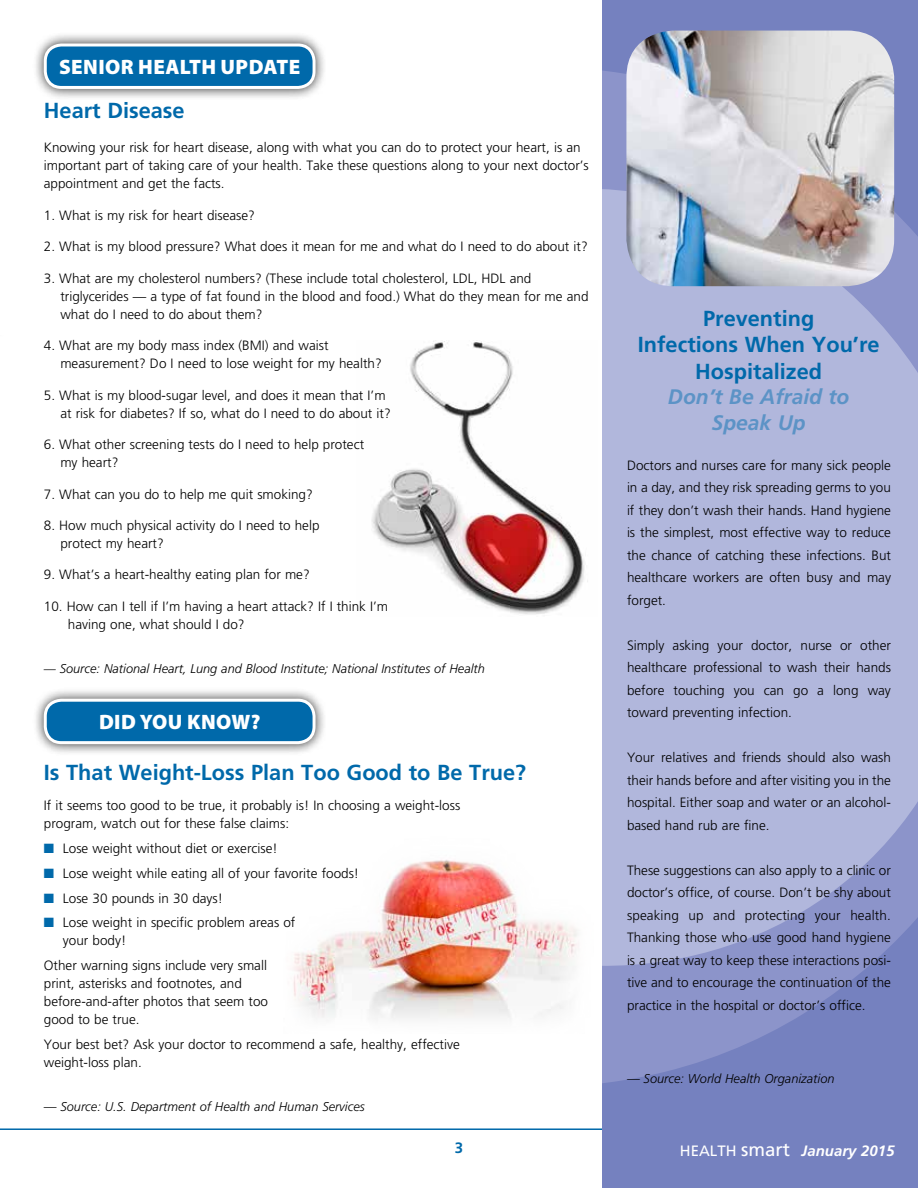
<style>
.page{position:relative;width:918px;height:1188px;background:#fff}
.page>*{position:absolute;margin:0;border:0;box-sizing:border-box;transform-origin:0 0}
.t1{font:700 21.75px/26.1px "Frutiger";color:#0069aa;text-align:center}
.t2{font:900 21px "Myriad Pro";letter-spacing:.02em;color:#fff}
.t3{font:italic 700 21px/25.5px "Frutiger";color:#5c93c6;text-align:center}
.t4{font:italic 700 15px "Frutiger";color:#fff}
.t5{font:700 15px "Frutiger";color:#0069aa}
.t6{font:300 13.5px/22.5px "Frutiger";color:#000}
.t7{font:italic 300 12.75px "Frutiger";color:#000}
.s1{font-size:12px}
.s2{color:#0069aa}
.s3{font-weight:400;font-style:normal}
.s4{font-weight:400;font-style:normal;font-size:18.75px}
</style>
<div class="page">
<img style="left:293px;top:860px;width:285px;height:160px">
<hr style="left:0;top:1128px;width:628px;height:2px;background:#0069aa">
<div style="left:602px;top:0;width:316px;height:1188px;background:#7581bf"></div>
<svg style="left:602px;top:30px;width:293px;height:1053px"></svg>
<svg style="left:602px;top:119px;width:316px;height:886px;background:#aab1d8"></svg>
<img style="left:626px;top:31px;width:268px;height:255px">
<div style="left:32px;top:687px;width:295px;height:69px;background:#000;opacity:.75"></div>
<div style="left:45px;top:700px;width:269px;height:43px;background:#0069aa;border-radius:16px"></div>
<div style="left:44px;top:699px;width:272px;height:45px;border:3px solid #fff;border-radius:16px"></div>
<div style="left:32px;top:32px;width:295px;height:69px;background:#000;opacity:.75"></div>
<div style="left:45px;top:45px;width:269px;height:42px;background:#0069aa;border-radius:16px"></div>
<div style="left:44px;top:44px;width:272px;height:45px;border:3px solid #fff;border-radius:16px"></div>
<img style="left:371px;top:341px;width:217px;height:274px">
<h2 class="t2" style="left:59px;top:55px;width:243px">SENIOR HEALTH UPDATE</h2>
<h1 class="t1" style="left:44px;top:97px;width:142px">Heart Disease</h1>
<p class="t6" style="left:44px;top:138px;width:547px;line-height:18px">Knowing your risk for heart disease, along with what you can do to protect your heart, is an important part of taking care of your health. Take these questions along to your next doctor’s appointment and get the facts.</p>
<p class="t6" style="left:44px;top:204px;width:213px">1. What is my risk for heart disease?</p>
<p class="t6" style="left:44px;top:235px;width:545px">2. What is my blood pressure? What does it mean for me and what do I need to do about it?</p>
<p class="t6" style="left:60px;top:269px;width:530px;line-height:18px;text-indent:-16px">3. What are my cholesterol numbers? (These include total cholesterol, LDL, HDL and triglycerides — a type of fat found in the blood and food.) What do they mean for me and what do I need to do about them?</p>
<p class="t6" style="left:60px;top:336px;width:323px;line-height:18px;text-indent:-16px">4. What are my body mass index (BMI) and waist measurement? Do I need to lose weight for my health?</p>
<p class="t6" style="left:60px;top:386px;width:332px;line-height:18px;text-indent:-16px">5. What is my blood-sugar level, and does it mean that I’m at risk for diabetes? If so, what do I need to do about it?</p>
<p class="t6" style="left:60px;top:435px;width:305px;line-height:18px;text-indent:-16px">6. What other screening tests do I need to help protect my heart?</p>
<p class="t6" style="left:44px;top:483px;width:270px">7. What can you do to help me quit smoking?</p>
<p class="t6" style="left:60px;top:516px;width:261px;line-height:18px;text-indent:-16px">8. How much physical activity do I need to help protect my heart?</p>
<p class="t6" style="left:44px;top:564px;width:267px">9. What’s a heart-healthy eating plan for me?</p>
<p class="t6" style="left:68px;top:597px;width:322px;line-height:18px;text-indent:-24px">10. How can I tell if I’m having a heart attack? If I think I’m having one, what should I do?</p>
<p class="t7" style="left:44px;top:661px;width:443px"><span class="s1">—</span> Source: National Heart, Lung and Blood Institute; National Institutes of Health</p>
<h2 class="t2" style="left:99px;top:710px;width:163px">DID YOU KNOW?</h2>
<h1 class="t1" style="left:44px;top:759px;width:484px">Is That Weight-Loss Plan Too Good to Be True?</h1>
<p class="t6" style="left:44px;top:797px;width:418px;line-height:18px">If it seems too good to be true, it probably is! In choosing a weight-loss program, watch out for these false claims:</p>
<p class="t6" style="left:44px;top:837px;width:235px"><span class="s2">■</span> Lose weight without diet or exercise!</p>
<p class="t6" style="left:44px;top:862px;width:317px"><span class="s2">■</span> Lose weight while eating all of your favorite foods!</p>
<p class="t6" style="left:44px;top:887px;width:181px"><span class="s2">■</span> Lose 30 pounds in 30 days!</p>
<p class="t6" style="left:63px;top:914px;width:234px;line-height:18px;text-indent:-19px"><span class="s2">■</span> Lose weight in specific problem areas of your body!</p>
<p class="t6" style="left:44px;top:956px;width:226px;line-height:18px">Other warning signs include very small print, asterisks and footnotes, and before-and-after photos that seem too good to be true.</p>
<p class="t6" style="left:44px;top:1035px;width:417px;line-height:18px">Your best bet? Ask your doctor to recommend a safe, healthy, effective weight-loss plan.</p>
<p class="t7" style="left:44px;top:1100px;width:322px">— Source: U.S. Department of Health and Human Services</p>
<h1 class="t1" style="left:638px;top:306px;width:243px">Preventing<br>Infections When You’re<br>Hospitalized</h1>
<h2 class="t3" style="left:668px;top:384px;width:183px">Don’t Be Afraid to<br>Speak Up</h2>
<p class="t6" style="left:627px;top:454px;width:266px;text-align:justify">Doctors and nurses care for many sick people in a day, and they risk spreading germs to you if they don’t wash their hands. Hand hygiene is the simplest, most effective way to reduce the chance of catching these infections. But healthcare workers are often busy and may forget.</p>
<p class="t6" style="left:627px;top:634px;width:266px;text-align:justify">Simply asking your doctor, nurse or other healthcare professional to wash their hands before touching you can go a long way toward preventing infection.</p>
<p class="t6" style="left:627px;top:746px;width:266px;text-align:justify">Your relatives and friends should also wash their hands before and after visiting you in the hospital. Either soap and water or an alcohol&shy;based hand rub are fine.</p>
<p class="t6" style="left:627px;top:859px;width:266px;text-align:justify">These suggestions can also apply to a clinic or doctor’s office, of course. Don’t be shy about speaking up and protecting your health.<br>Thanking those who use good hand hygiene is a great way to keep these interactions posi&shy;tive and to encourage the continuation of the practice in the hospital or doctor’s office.</p>
<p class="t7" style="left:627px;top:1071px;width:209px">— Source: World Health Organization</p>
<p class="t5" style="left:455px;top:1139px;width:10px">3</p>
<p class="t4" style="left:680px;top:1142px;width:216px"><span class="s3">HEALTH</span> <span class="s4">smart</span> January 2015</p>
</div>
